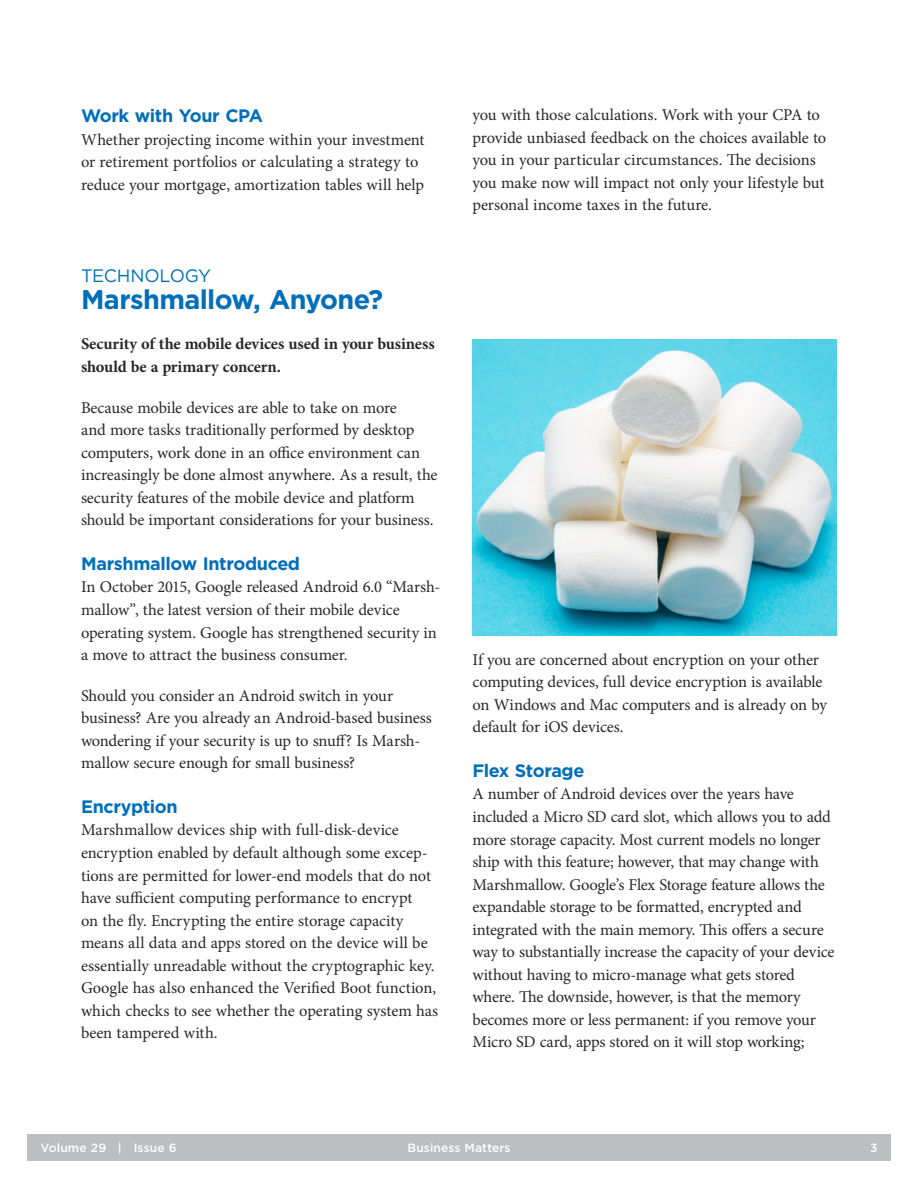
<style>
.page{position:relative;width:918px;height:1188px;background:#fff}
.page>*{position:absolute;margin:0;border:0;box-sizing:border-box;transform-origin:0 0}
.t1{font:700 27px "Gotham";letter-spacing:-.02em;color:#006fba}
.t2{font:700 18px "Gotham";letter-spacing:-.025em;color:#006fba}
.t3{font:18px "Gotham";letter-spacing:-.015em;color:#006fba}
.t4{font:16.5px/22.5px "Minion Pro";letter-spacing:-.01em;color:#292829}
.t5{font:700 16.5px/22.5px "Minion Pro";letter-spacing:-.005em;color:#292829}
.t6{font:500 12px "Gotham";letter-spacing:.01em;color:#fff}
</style>
<div class="page">
<div style="left:27px;top:1134px;width:864px;height:27px;background:#bcbec0"></div>
<img style="left:472px;top:340px;width:365px;height:295px">
<p class="t2" style="left:81px;top:104px;width:184px">Work with Your CPA</p>
<p class="t4" style="left:81px;top:128px;width:345px">Whether projecting income within your investment or retirement portfolios or calculating a strategy to reduce your mortgage, amortization tables will help</p>
<p class="t3" style="left:81px;top:264px;width:132px">TECHNOLOGY</p>
<h1 class="t1" style="left:81px;top:282px;width:304px">Marshmallow, Anyone?</h1>
<p class="t5" style="left:81px;top:333px;width:355px">Security of the mobile devices used in your business should be a primary concern.</p>
<p class="t4" style="left:81px;top:396px;width:358px">Because mobile devices are able to take on more<br>and more tasks traditionally performed by desktop computers, work done in an office environment can increasingly be done almost anywhere. As a result, the security features of the mobile device and platform should be important considerations for your business.</p>
<p class="t2" style="left:81px;top:552px;width:221px">Marshmallow Introduced</p>
<p class="t4" style="left:81px;top:576px;width:361px">In October 2015, Google released Android 6.0 “Marsh&shy;mallow”, the latest version of their mobile device operating system. Google has strengthened security in a move to attract the business consumer.</p>
<p class="t4" style="left:81px;top:684px;width:352px">Should you consider an Android switch in your business? Are you already an Android-based business wondering if your security is up to snuff? Is Marsh&shy;mallow secure enough for small business?</p>
<p class="t2" style="left:81px;top:795px;width:98px">Encryption</p>
<p class="t4" style="left:81px;top:819px;width:359px">Marshmallow devices ship with full-disk-device encryption enabled by default although some excep&shy;tions are permitted for lower-end models that do not have sufficient computing performance to encrypt<br>on the fly. Encrypting the entire storage capacity means all data and apps stored on the device will be essentially unreadable without the cryptographic key.<br>Google has also enhanced the Verified Boot function, which checks to see whether the operating system has been tampered with.</p>
<p class="t4" style="left:472px;top:104px;width:355px">you with those calculations. Work with your CPA to provide unbiased feedback on the choices available to you in your particular circumstances. The decisions you make now will impact not only your lifestyle but personal income taxes in the future.</p>
<p class="t4" style="left:472px;top:648px;width:356px">If you are concerned about encryption on your other computing devices, full device encryption is available on Windows and Mac computers and is already on by default for iOS devices.</p>
<p class="t2" style="left:472px;top:759px;width:113px">Flex Storage</p>
<p class="t4" style="left:472px;top:783px;width:364px">A number of Android devices over the years have included a Micro SD card slot, which allows you to add more storage capacity. Most current models no longer ship with this feature; however, that may change with Marshmallow. Google’s Flex Storage feature allows the expandable storage to be formatted, encrypted and integrated with the main memory. This offers a secure way to substantially increase the capacity of your device without having to micro-manage what gets stored where. The downside, however, is that the memory becomes more or less permanent: if you remove your Micro SD card, apps stored on it will stop working;</p>
<p class="t6" style="left:40px;top:1140px;width:138px">Volume 29 | Issue 6</p>
<p class="t6" style="left:407px;top:1140px;width:105px">Business Matters</p>
<p class="t6" style="left:870px;top:1140px;width:9px">3</p>
</div>
